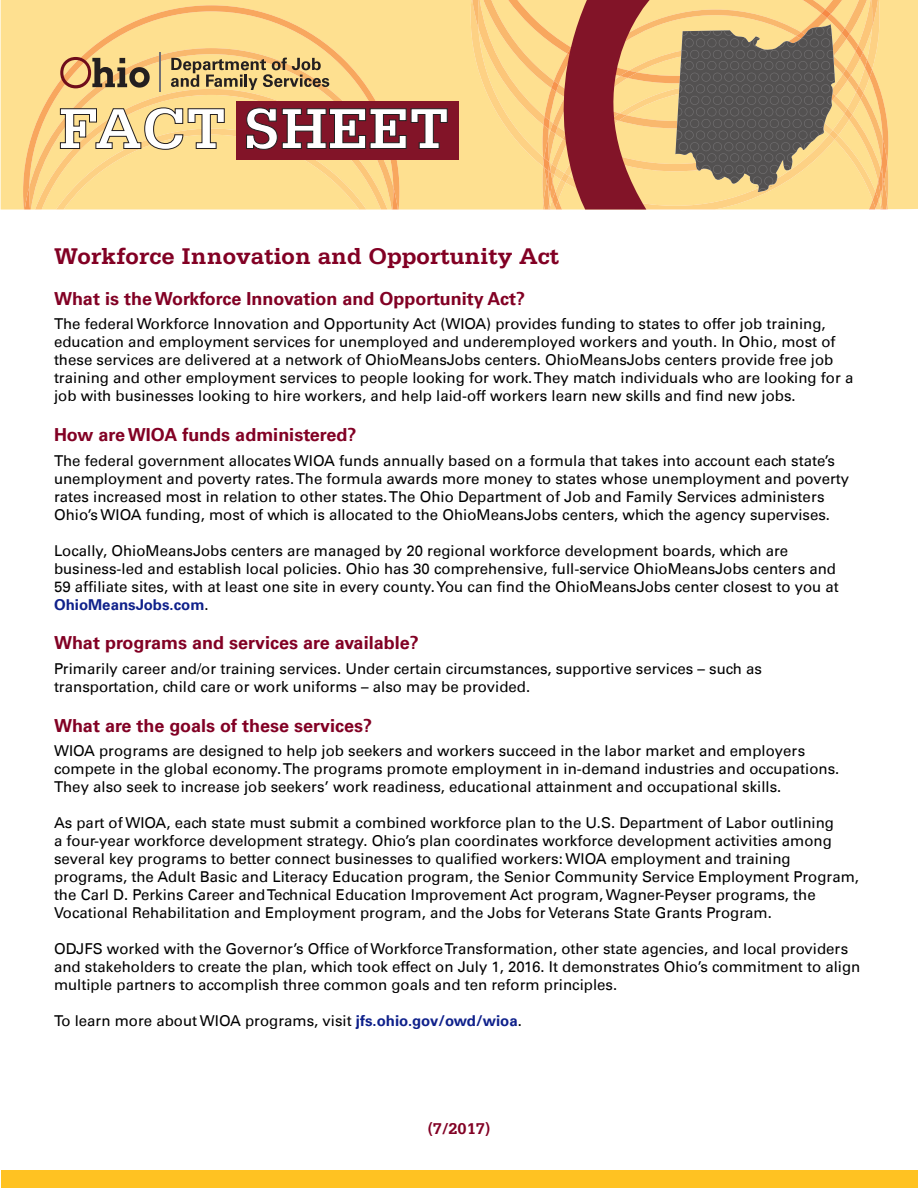
<style>
.page{position:relative;width:918px;height:1188px;background:#fff}
.page>*{position:absolute;margin:0;border:0;box-sizing:border-box;transform-origin:0 0}
.t1{font:700 24px "Serifa Std";color:#820024}
.t2{font:700 18px "Univers LT";color:#820024}
.t3{font:700 16.5px "Serifa Std";color:#820024}
.t4{font:15px/18px "Univers LT";color:#000}
.s1{font-weight:700;color:#0f218b}
</style>
<div class="page">
<div style="left:1px;top:1170px;width:917px;height:18px;background:#ffc222"></div>
<div style="left:1px;top:0;width:917px;height:210px;background:#fee090"></div>
<svg style="left:23px;top:5px;width:376px;height:205px;fill:#fee090"></svg>
<svg style="left:29px;top:48px;width:364px;height:9px;fill:#fee090"></svg>
<hr style="left:159px;top:53px;width:2px;height:39px;background:#717074">
<svg style="left:472px;top:0;width:416px;height:210px"></svg>
<div style="left:237px;top:101px;width:222px;height:58px;background:#821428"></div>
<svg style="left:25px;top:57px;width:423px;height:153px"></svg>
<h1 class="t1" style="left:54px;top:242px;width:507px">Workforce Innovation and Opportunity Act</h1>
<p class="t2" style="left:54px;top:288px;width:473px">What is the Workforce Innovation and Opportunity Act?</p>
<p class="t4" style="left:54px;top:315px;width:801px">The federal Workforce Innovation and Opportunity Act (WIOA) provides funding to states to offer job training, education and employment services for unemployed and underemployed workers and youth. In Ohio, most of these services are delivered at a network of OhioMeansJobs centers. OhioMeansJobs centers provide free job training and other employment services to people looking for work. They match individuals who are looking for a job with businesses looking to hire workers, and help laid-off workers learn new skills and find new jobs.</p>
<p class="t2" style="left:54px;top:424px;width:304px">How are WIOA funds administered?</p>
<p class="t4" style="left:54px;top:451px;width:797px">The federal government allocates WIOA funds annually based on a formula that takes into account each state’s unemployment and poverty rates. The formula awards more money to states whose unemployment and poverty rates increased most in relation to other states. The Ohio Department of Job and Family Services administers Ohio’s WIOA funding, most of which is allocated to the OhioMeansJobs centers, which the agency supervises.</p>
<p class="t4" style="left:54px;top:541px;width:786px">Locally, OhioMeansJobs centers are managed by 20 regional workforce development boards, which are business-led and establish local policies. Ohio has 30 comprehensive, full-service OhioMeansJobs centers and 59 affiliate sites, with at least one site in every county. You can find the OhioMeansJobs center closest to you at <span class="s1">OhioMeansJobs.com</span>.</p>
<p class="t2" style="left:54px;top:632px;width:366px">What programs and services are available?</p>
<p class="t4" style="left:54px;top:660px;width:709px">Primarily career and/or training services. Under certain circumstances, supportive services – such as transportation, child care or work uniforms – also may be provided.</p>
<p class="t2" style="left:54px;top:715px;width:320px">What are the goals of these services?</p>
<p class="t4" style="left:54px;top:742px;width:787px">WIOA programs are designed to help job seekers and workers succeed in the labor market and employers compete in the global economy. The programs promote employment in in-demand industries and occupations.<br>They also seek to increase job seekers’ work readiness, educational attainment and occupational skills.</p>
<p class="t4" style="left:54px;top:814px;width:807px">As part of WIOA, each state must submit a combined workforce plan to the U.S. Department of Labor outlining<br>a four-year workforce development strategy. Ohio’s plan coordinates workforce development activities among several key programs to better connect businesses to qualified workers: WIOA employment and training programs, the Adult Basic and Literacy Education program, the Senior Community Service Employment Program, the Carl D. Perkins Career and Technical Education Improvement Act program, Wagner-Peyser programs, the Vocational Rehabilitation and Employment program, and the Jobs for Veterans State Grants Program.</p>
<p class="t4" style="left:54px;top:940px;width:808px">ODJFS worked with the Governor’s Office of Workforce Transformation, other state agencies, and local providers and stakeholders to create the plan, which took effect on July 1, 2016. It demonstrates Ohio’s commitment to align multiple partners to accomplish three common goals and ten reform principles.</p>
<p class="t4" style="left:54px;top:1012px;width:469px">To learn more about WIOA programs, visit <span class="s1">jfs.ohio.gov/owd/wioa</span>.</p>
<p class="t3" style="left:427px;top:1119px;width:65px">(7/2017)</p>
</div>
